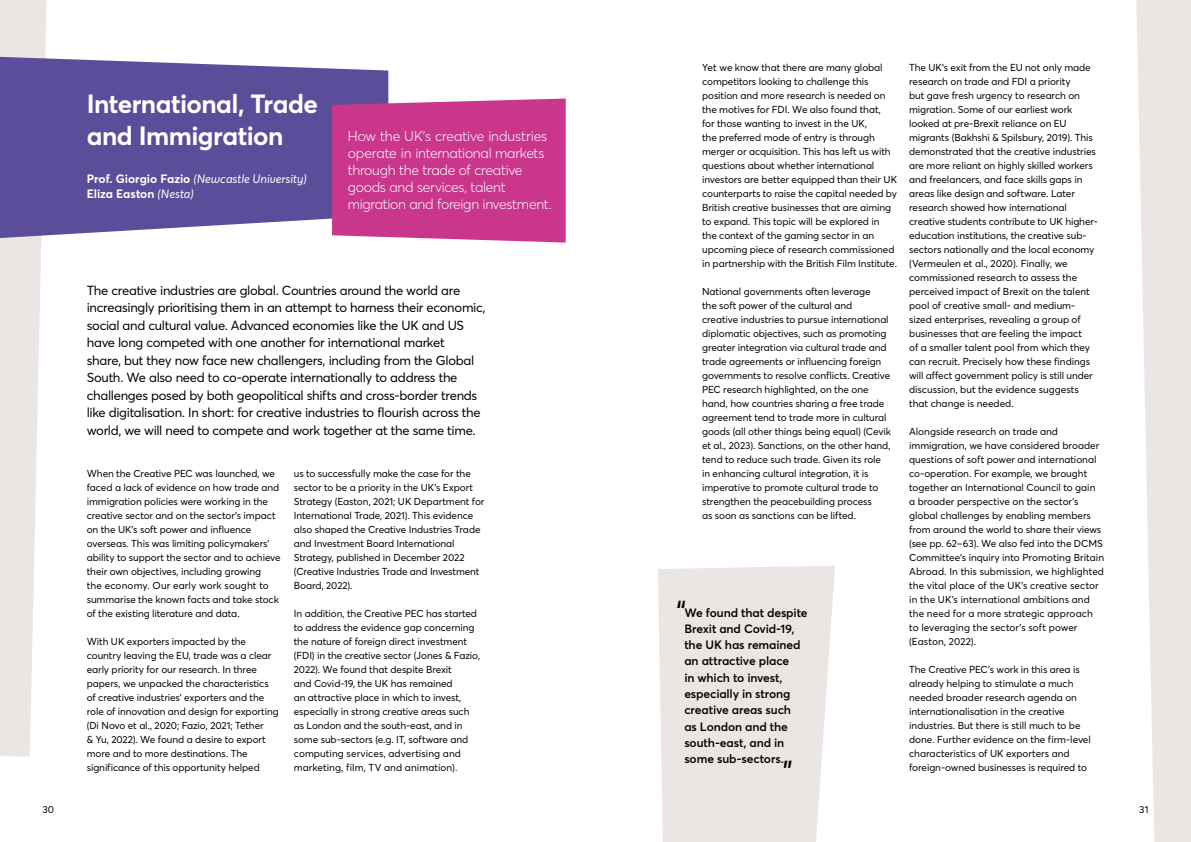
<style>
.page{position:relative;width:1191px;height:842px;background:#fff}
.page>*{position:absolute;margin:0;border:0;box-sizing:border-box;transform-origin:0 0}
.t1{font:30px "Averta Std";color:#000}
.t2{font:700 26px/32.5px "Averta Std";letter-spacing:-.02em;color:#fff}
.t3{font:300 14px/17px "Averta Std";letter-spacing:-.02em;color:#fff}
.t4{font:13px/17.5px "Averta Std";letter-spacing:-.02em;color:#000}
.t5{font:600 12px/16.3px "Averta Std";letter-spacing:-.01em;color:#000}
.t6{font:700 12px/15px "Averta Std";letter-spacing:-.005em;color:#fff}
.t7{font:10px/14px "Averta Std";letter-spacing:-.005em;color:#000}
.s1{font-weight:400;font-style:italic}
</style>
<div class="page">
<svg style="left:658px;top:566px;width:177px;height:276px;background:#ece6e5"></svg>
<svg style="left:0;top:0;width:47px;height:757px"></svg>
<svg style="left:0;top:57px;width:388px;height:181px;background:#6b5da4"></svg>
<svg style="left:1136px;top:0;width:55px;height:842px;fill:#ebe5e4"></svg>
<div style="left:332px;top:99px;width:234px;height:144px;background:#c9368c"></div>
<h2 class="t2" style="left:87px;top:86px;width:233px">International, Trade and Immigration</h2>
<p class="t6" style="left:87px;top:170px;width:221px">Prof. Giorgio Fazio <span class="s1">(Newcastle University)<br></span>Eliza Easton <span class="s1">(Nesta)</span></p>
<h3 class="t3" style="left:348px;top:127px;width:205px">How the UK’s creative industries operate in international markets through the trade of creative goods and services, talent migration and foreign investment.</h3>
<p class="t4" style="left:87px;top:281px;width:400px">The creative industries are global. Countries around the world are increasingly prioritising them in an attempt to harness their economic, social and cultural value. Advanced economies like the UK and US have long competed with one another for international market<br>share, but they now face new challengers, including from the Global South. We also need to co-operate internationally to address the challenges posed by both geopolitical shifts and cross-border trends like digitalisation. In short: for creative industries to flourish across the world, we will need to compete and work together at the same time.</p>
<p class="t7" style="left:87px;top:466px;width:195px">When the Creative PEC was launched, we faced a lack of evidence on how trade and immigration policies were working in the creative sector and on the sector’s impact on the UK’s soft power and influence overseas. This was limiting policymakers’ ability to support the sector and to achieve their own objectives, including growing<br>the economy. Our early work sought to summarise the known facts and take stock of the existing literature and data.</p>
<p class="t7" style="left:87px;top:634px;width:193px">With UK exporters impacted by the country leaving the EU, trade was a clear early priority for our research. In three papers, we unpacked the characteristics of creative industries’ exporters and the role of innovation and design for exporting (Di Novo et al., 2020; Fazio, 2021; Tether<br>&amp; Yu, 2022). We found a desire to export more and to more destinations. The significance of this opportunity helped</p>
<p class="t7" style="left:294px;top:466px;width:192px">us to successfully make the case for the sector to be a priority in the UK’s Export Strategy (Easton, 2021; UK Department for International Trade, 2021). This evidence also shaped the Creative Industries Trade and Investment Board International Strategy, published in December 2022 (Creative Industries Trade and Investment Board, 2022).</p>
<p class="t7" style="left:294px;top:606px;width:188px">In addition, the Creative PEC has started to address the evidence gap concerning the nature of foreign direct investment (FDI) in the creative sector (Jones &amp; Fazio, 2022). We found that despite Brexit<br>and Covid-19, the UK has remained<br>an attractive place in which to invest, especially in strong creative areas such as London and the south-east, and in some sub-sectors (e.g. IT, software and computing services, advertising and marketing, film, TV and animation).</p>
<p class="t7" style="left:702px;top:60px;width:196px">Yet we know that there are many global competitors looking to challenge this position and more research is needed on the motives for FDI. We also found that,<br>for those wanting to invest in the UK,<br>the preferred mode of entry is through merger or acquisition. This has left us with questions about whether international investors are better equipped than their UK counterparts to raise the capital needed by British creative businesses that are aiming to expand. This topic will be explored in<br>the context of the gaming sector in an upcoming piece of research commissioned in partnership with the British Film Institute.</p>
<p class="t7" style="left:702px;top:284px;width:190px">National governments often leverage<br>the soft power of the cultural and<br>creative industries to pursue international diplomatic objectives, such as promoting greater integration via cultural trade and trade agreements or influencing foreign governments to resolve conflicts. Creative PEC research highlighted, on the one hand, how countries sharing a free trade agreement tend to trade more in cultural goods (all other things being equal) (Cevik et al., 2023). Sanctions, on the other hand, tend to reduce such trade. Given its role in enhancing cultural integration, it is imperative to promote cultural trade to strengthen the peacebuilding process<br>as soon as sanctions can be lifted.</p>
<h1 class="t1" style="left:676px;top:590px;width:12px">“</h1>
<p class="t5" style="left:684px;top:604px;width:125px">We found that despite<br>Brexit and Covid-19, the UK has remained an attractive place<br>in which to invest, especially in strong creative areas such<br>as London and the south-east, and in some sub-sectors.</p>
<h1 class="t1" style="left:783px;top:751px;width:12px">”</h1>
<p class="t7" style="left:909px;top:60px;width:190px">The UK’s exit from the EU not only made research on trade and FDI a priority<br>but gave fresh urgency to research on migration. Some of our earliest work looked at pre-Brexit reliance on EU migrants (Bakhshi &amp; Spilsbury, 2019). This demonstrated that the creative industries are more reliant on highly skilled workers and freelancers, and face skills gaps in areas like design and software. Later research showed how international creative students contribute to UK higher&shy;education institutions, the creative sub&shy;sectors nationally and the local economy (Vermeulen et al., 2020). Finally, we commissioned research to assess the perceived impact of Brexit on the talent pool of creative small- and medium&shy;sized enterprises, revealing a group of businesses that are feeling the impact<br>of a smaller talent pool from which they can recruit. Precisely how these findings will affect government policy is still under discussion, but the evidence suggests that change is needed.</p>
<p class="t7" style="left:909px;top:424px;width:196px">Alongside research on trade and immigration, we have considered broader questions of soft power and international co-operation. For example, we brought together an International Council to gain<br>a broader perspective on the sector’s global challenges by enabling members from around the world to share their views (see pp. 62–63). We also fed into the DCMS Committee’s inquiry into Promoting Britain Abroad. In this submission, we highlighted the vital place of the UK’s creative sector in the UK’s international ambitions and the need for a more strategic approach to leveraging the sector’s soft power (Easton, 2022).</p>
<p class="t7" style="left:909px;top:662px;width:183px">The Creative PEC’s work in this area is already helping to stimulate a much needed broader research agenda on internationalisation in the creative industries. But there is still much to be done. Further evidence on the firm-level characteristics of UK exporters and foreign-owned businesses is required to</p>
<p class="t7" style="left:43px;top:802px;width:13px">30</p>
<p class="t7" style="left:1139px;top:802px;width:11px">31</p>
</div>
